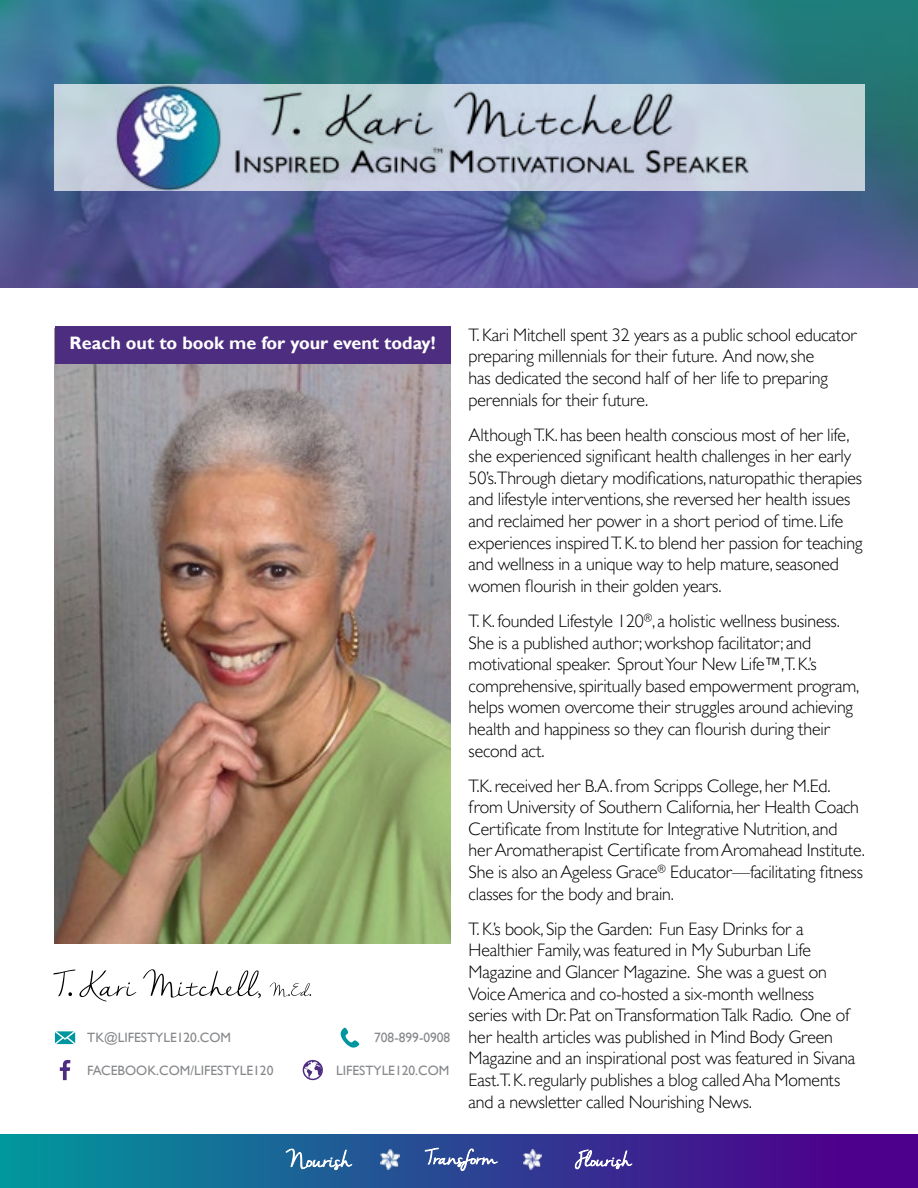
<style>
.page{position:relative;width:918px;height:1188px;background:#fff}
.page>*{position:absolute;margin:0;border:0;box-sizing:border-box;transform-origin:0 0}
.t1{font:300 18px/21.6px "Gill Sans MT Pro";letter-spacing:-.01em;color:#000}
.t2{font:700 18px "Gill Sans";color:#fff}
.t3{font:13.5px "Gill Sans";color:#86888b}
</style>
<div class="page">
<img style="left:0;top:0;width:918px;height:288px">
<img style="left:54px;top:84px;width:810px;height:106px">
<img style="left:55px;top:364px;width:396px;height:579px">
<svg style="left:53px;top:969px;width:258px;height:33px"></svg>
<svg style="left:55px;top:1031px;width:20px;height:13px"></svg>
<svg style="left:60px;top:1060px;width:10px;height:20px"></svg>
<svg style="left:341px;top:1028px;width:18px;height:20px"></svg>
<svg style="left:303px;top:1060px;width:20px;height:20px"></svg>
<div style="left:55px;top:327px;width:396px;height:37px;background:#4d2d80"></div>
<div style="left:0;top:1134px;width:918px;height:54px;background:linear-gradient(to right,#01979c,#53008b)"></div>
<img style="left:523px;top:1150px;width:19px;height:19px">
<img style="left:381px;top:1150px;width:18px;height:19px">
<svg style="left:285px;top:1148px;width:68px;height:23px;background:#4a7fab"></svg>
<svg style="left:424px;top:1147px;width:74px;height:24px;background:#5469a8"></svg>
<svg style="left:574px;top:1146px;width:59px;height:24px"></svg>
<p class="t2" style="left:70px;top:332px;width:367px">Reach out to book me for your event today!</p>
<p class="t3" style="left:87px;top:1030px;width:145px">TK@LIFESTYLE120.COM</p>
<p class="t3" style="left:87px;top:1062px;width:188px">FACEBOOK.COM/LIFESTYLE120</p>
<p class="t3" style="left:374px;top:1030px;width:78px">708-899-0908</p>
<p class="t3" style="left:336px;top:1062px;width:115px">LIFESTYLE120.COM</p>
<p class="t1" style="left:469px;top:324px;width:390px">T. Kari Mitchell spent 32 years as a public school educator preparing millennials for their future. And now, she<br>has dedicated the second half of her life to preparing perennials for their future.</p>
<p class="t1" style="left:469px;top:424px;width:395px">Although T.K. has been health conscious most of her life, she experienced significant health challenges in her early 50’s.Through dietary modifications, naturopathic therapies and lifestyle interventions, she reversed her health issues and reclaimed her power in a short period of time. Life experiences inspired T. K. to blend her passion for teaching and wellness in a unique way to help mature, seasoned women flourish in their golden years.</p>
<p class="t1" style="left:469px;top:610px;width:392px">T. K. founded Lifestyle 120<sup>®</sup>, a holistic wellness business.<br>She is a published author; workshop facilitator; and motivational speaker. Sprout Your New Life™,T. K.’s comprehensive, spiritually based empowerment program, helps women overcome their struggles around achieving health and happiness so they can flourish during their second act.</p>
<p class="t1" style="left:469px;top:775px;width:398px">T.K. received her B.A. from Scripps College, her M.Ed. from University of Southern California, her Health Coach Certificate from Institute for Integrative Nutrition, and her Aromatherapist Certificate from Aromahead Institute.<br>She is also an Ageless Grace<sup>®</sup> Educator—facilitating fitness classes for the body and brain.</p>
<p class="t1" style="left:469px;top:918px;width:388px">T. K.’s book, Sip the Garden: Fun Easy Drinks for a Healthier Family, was featured in My Suburban Life Magazine and Glancer Magazine. She was a guest on Voice America and co-hosted a six-month wellness series with Dr. Pat on Transformation Talk Radio. One of her health articles was published in Mind Body Green Magazine and an inspirational post was featured in Sivana East.T. K. regularly publishes a blog called Aha Moments and a newsletter called Nourishing News.</p>
</div>
